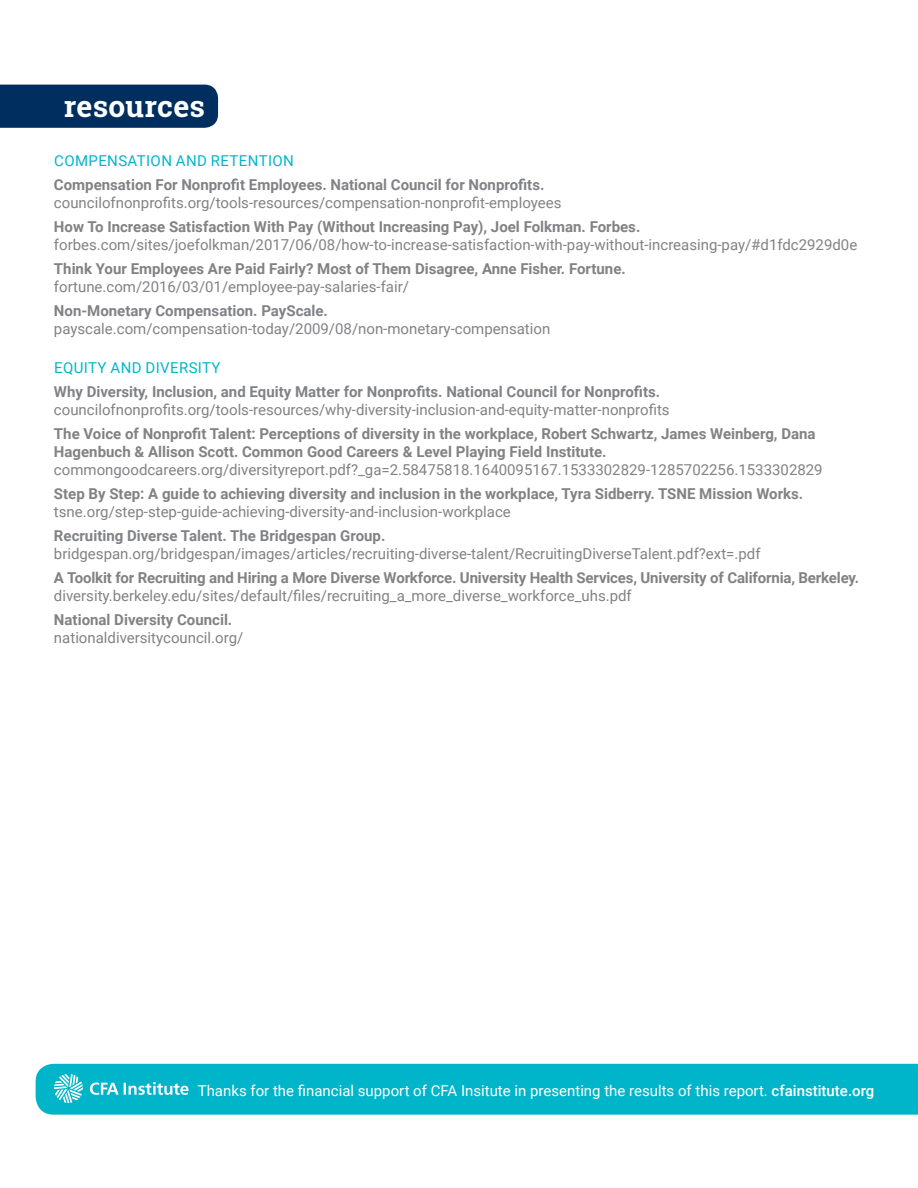
<style>
.page{position:relative;width:918px;height:1188px;background:#fff}
.page>*{position:absolute;margin:0;border:0;box-sizing:border-box;transform-origin:0 0}
.t1{font:700 30px "Roboto Slab";letter-spacing:.01em;color:#fff}
.t2{font:15px "Roboto";color:#808285}
.t3{font:700 15px/18px "Roboto";color:#808285}
.t4{font:15px "Roboto";color:#fff}
.t5{font:15px "Roboto";letter-spacing:.025em;color:#00b7c9}
.s1{font-weight:500}
</style>
<div class="page">
<div style="left:0;top:85px;width:218px;height:43px;background:#002e5e"></div>
<div style="left:36px;top:1064px;width:882px;height:51px;background:#00b5c9"></div>
<svg style="left:54px;top:1074px;width:29px;height:29px"></svg>
<svg style="left:90px;top:1082px;width:99px;height:13px"></svg>
<h1 class="t1" style="left:64px;top:86px;width:143px">resources</h1>
<p class="t5" style="left:54px;top:151px;width:241px">COMPENSATION AND RETENTION</p>
<p class="t3" style="left:54px;top:175px;width:492px">Compensation For Nonprofit Employees. National Council for Nonprofits.</p>
<p class="t2" style="left:54px;top:193px;width:509px">councilofnonprofits.org/tools-resources/compensation-nonprofit-employees</p>
<p class="t3" style="left:54px;top:217px;width:588px">How To Increase Satisfaction With Pay (Without Increasing Pay), Joel Folkman. Forbes.</p>
<p class="t2" style="left:54px;top:235px;width:805px">forbes.com/sites/joefolkman/2017/06/08/how-to-increase-satisfaction-with-pay-without-increasing-pay/#d1fdc2929d0e</p>
<p class="t3" style="left:54px;top:259px;width:573px">Think Your Employees Are Paid Fairly? Most of Them Disagree, Anne Fisher. Fortune.</p>
<p class="t2" style="left:54px;top:277px;width:357px">fortune.com/2016/03/01/employee-pay-salaries-fair/</p>
<p class="t3" style="left:54px;top:301px;width:275px">Non-Monetary Compensation. PayScale.</p>
<p class="t2" style="left:54px;top:319px;width:498px">payscale.com/compensation-today/2009/08/non-monetary-compensation</p>
<p class="t5" style="left:54px;top:358px;width:168px">EQUITY AND DIVERSITY</p>
<p class="t3" style="left:54px;top:382px;width:608px">Why Diversity, Inclusion, and Equity Matter for Nonprofits. National Council for Nonprofits.</p>
<p class="t2" style="left:54px;top:400px;width:617px">councilofnonprofits.org/tools-resources/why-diversity-inclusion-and-equity-matter-nonprofits</p>
<p class="t3" style="left:54px;top:424px;width:763px">The Voice of Nonprofit Talent: Perceptions of diversity in the workplace, Robert Schwartz, James Weinberg, Dana<br>Hagenbuch &amp; Allison Scott. Common Good Careers &amp; Level Playing Field Institute.</p>
<p class="t2" style="left:54px;top:460px;width:770px">commongoodcareers.org/diversityreport.pdf?_ga=2.58475818.1640095167.1533302829-1285702256.1533302829</p>
<p class="t3" style="left:54px;top:484px;width:751px">Step By Step: A guide to achieving diversity and inclusion in the workplace, Tyra Sidberry. TSNE Mission Works.</p>
<p class="t2" style="left:54px;top:502px;width:458px">tsne.org/step-step-guide-achieving-diversity-and-inclusion-workplace</p>
<p class="t3" style="left:54px;top:526px;width:333px">Recruiting Diverse Talent. The Bridgespan Group.</p>
<p class="t2" style="left:54px;top:544px;width:708px">bridgespan.org/bridgespan/images/articles/recruiting-diverse-talent/RecruitingDiverseTalent.pdf?ext=.pdf</p>
<p class="t3" style="left:54px;top:568px;width:807px">A Toolkit for Recruiting and Hiring a More Diverse Workforce. University Health Services, University of California, Berkeley.</p>
<p class="t2" style="left:54px;top:586px;width:579px">diversity.berkeley.edu/sites/default/files/recruiting_a_more_diverse_workforce_uhs.pdf</p>
<p class="t3" style="left:54px;top:610px;width:180px">National Diversity Council.</p>
<p class="t2" style="left:54px;top:628px;width:191px">nationaldiversitycouncil.org/</p>
<p class="t4" style="left:198px;top:1080px;width:678px">Thanks for the financial support of CFA Insitute in presenting the results of this report. <span class="s1">cfainstitute.org</span></p>
</div>
